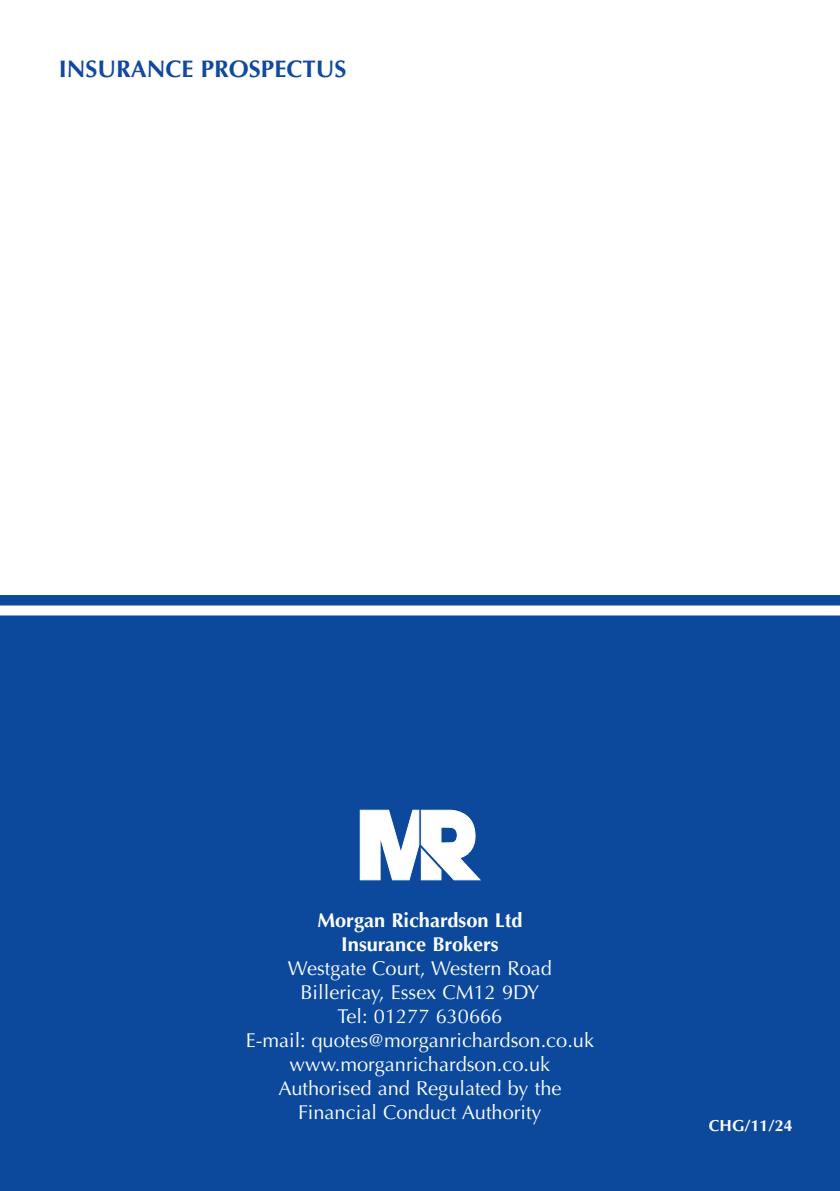
<style>
.page{position:relative;width:840px;height:1191px;background:#fff}
.page>*{position:absolute;margin:0;border:0;box-sizing:border-box;transform-origin:0 0}
.t1{font:700 24px "Optima";color:#10499d}
.t2{font:20px/24px "Optima";color:#fff;text-align:center}
.t3{font:700 20px/24px "Optima";color:#fff;text-align:center}
.t4{font:700 16px "Optima";color:#fff}
</style>
<div class="page">
<div style="left:0;top:595px;width:839px;height:596px;background:#0c499c"></div>
<div style="left:0;top:605px;width:839px;height:10px;background:#fff"></div>
<svg style="left:359px;top:809px;width:121px;height:71px"></svg>
<p class="t1" style="left:59px;top:56px;width:289px">INSURANCE PROSPECTUS</p>
<p class="t3" style="left:317px;top:908px;width:206px">Morgan Richardson Ltd<br>Insurance Brokers</p>
<p class="t2" style="left:246px;top:956px;width:349px">Westgate Court, Western Road<br>Billericay, Essex CM12 9DY<br>Tel: 01277 630666<br>E-mail: quotes@morganrichardson.co.uk www.morganrichardson.co.uk<br>Authorised and Regulated by the<br>Financial Conduct Authority</p>
<p class="t4" style="left:708px;top:1117px;width:85px">CHG/11/24</p>
</div>
